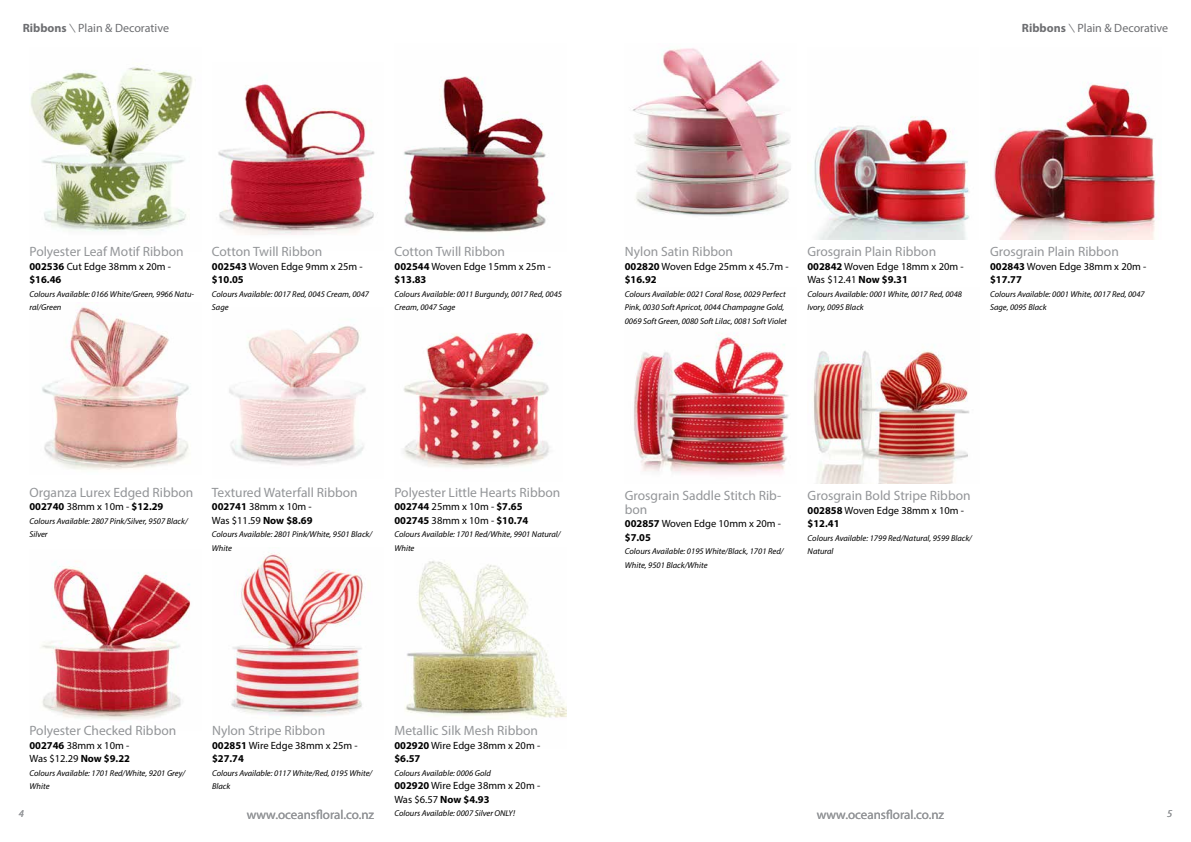
<style>
.page{position:relative;width:1191px;height:842px;background:#fff}
.page>*{position:absolute;margin:0;border:0;box-sizing:border-box;transform-origin:0 0}
.t1{font:13.5px/13.5px "Myriad Pro";color:#939598}
.t2{font:13px "Myriad Pro";color:#939598}
.t3{font:12px "Myriad Pro";color:#6d6e71}
.t4{font:10.5px/13.5px "Myriad Pro";color:#000}
.t5{font:700 10.5px/13.5px "Myriad Pro";color:#000}
.t6{font:italic 10.5px "Myriad Pro";color:#939598}
.t7{font:italic 8.5px/13.5px "Myriad Pro";color:#000}
.s1{font-weight:700}
.s2{font-style:italic}
.s3{font-weight:400}
</style>
<div class="page">
<img style="left:31px;top:67px;width:162px;height:165px">
<img style="left:42px;top:307px;width:147px;height:163px">
<img style="left:229px;top:319px;width:137px;height:147px">
<img style="left:403px;top:333px;width:147px;height:135px">
<img style="left:41px;top:561px;width:150px;height:159px">
<img style="left:231px;top:553px;width:134px;height:164px">
<img style="left:405px;top:561px;width:161px;height:158px">
<img style="left:218px;top:84px;width:157px;height:151px">
<img style="left:404px;top:76px;width:142px;height:157px">
<img style="left:632px;top:48px;width:159px;height:168px">
<img style="left:634px;top:332px;width:155px;height:143px">
<img style="left:993px;top:82px;width:166px;height:158px">
<img style="left:814px;top:116px;width:155px;height:123px">
<img style="left:813px;top:345px;width:157px;height:138px">
<h3 class="t3" style="left:23px;top:20px;width:148px"><span class="s1">Ribbons</span> <span class="s2">\</span>Plain &amp; Decorative</h3>
<h3 class="t3" style="left:1022px;top:20px;width:148px"><span class="s1">Ribbons</span> <span class="s2">\</span>Plain &amp; Decorative</h3>
<h1 class="t1" style="left:29px;top:245px;width:156px">Polyester Leaf Motif Ribbon</h1>
<p class="t4" style="left:29px;top:259px;width:143px"><span class="s1">002536</span> Cut Edge 38mm x 20m - <span class="s1">$16.46</span></p>
<p class="t7" style="left:29px;top:287px;width:166px">Colours Available: 0166 White/Green, 9966 Natu&shy;ral/Green</p>
<h1 class="t1" style="left:212px;top:245px;width:112px">Cotton Twill Ribbon</h1>
<p class="t4" style="left:212px;top:259px;width:152px"><span class="s1">002543</span> Woven Edge 9mm x 25m - <span class="s1">$10.05</span></p>
<p class="t7" style="left:212px;top:287px;width:159px">Colours Available: 0017 Red, 0045 Cream, 0047<br>Sage</p>
<h1 class="t1" style="left:394px;top:245px;width:112px">Cotton Twill Ribbon</h1>
<p class="t4" style="left:394px;top:259px;width:158px"><span class="s1">002544</span> Woven Edge 15mm x 25m - <span class="s1">$13.83</span></p>
<p class="t7" style="left:394px;top:287px;width:169px">Colours Available: 0011 Burgundy, 0017 Red, 0045<br>Cream, 0047 Sage</p>
<h1 class="t1" style="left:625px;top:245px;width:110px">Nylon Satin Ribbon</h1>
<p class="t4" style="left:625px;top:259px;width:165px"><span class="s1">002820</span> Woven Edge 25mm x 45.7m - <span class="s1">$16.92</span></p>
<p class="t7" style="left:625px;top:287px;width:164px">Colours Available: 0021 Coral Rose, 0029 Perfect<br>Pink, 0030 Soft Apricot, 0044 Champagne Gold,<br>0069 Soft Green, 0080 Soft Lilac, 0081 Soft Violet</p>
<h1 class="t1" style="left:807px;top:245px;width:130px">Grosgrain Plain Ribbon</h1>
<p class="t4" style="left:807px;top:259px;width:158px"><span class="s1">002842</span> Woven Edge 18mm x 20m -<br>Was $12.41 <span class="s1">Now $9.31</span></p>
<p class="t7" style="left:807px;top:287px;width:156px">Colours Available: 0001 White, 0017 Red, 0048<br>Ivory, 0095 Black</p>
<h1 class="t1" style="left:990px;top:245px;width:130px">Grosgrain Plain Ribbon</h1>
<p class="t4" style="left:990px;top:259px;width:158px"><span class="s1">002843</span> Woven Edge 38mm x 20m - <span class="s1">$17.77</span></p>
<p class="t7" style="left:990px;top:287px;width:156px">Colours Available: 0001 White, 0017 Red, 0047<br>Sage, 0095 Black</p>
<h1 class="t1" style="left:29px;top:485px;width:165px">Organza Lurex Edged Ribbon</h1>
<p class="t5" style="left:29px;top:500px;width:135px">002740 <span class="s3">38mm x 10m -</span> $12.29</p>
<p class="t7" style="left:29px;top:514px;width:160px">Colours Available: 2807 Pink/Silver, 9507 Black/<br>Silver</p>
<h1 class="t1" style="left:212px;top:485px;width:147px">Textured Waterfall Ribbon</h1>
<p class="t4" style="left:212px;top:500px;width:102px"><span class="s1">002741</span> 38mm x 10m -<br>Was $11.59 <span class="s1">Now $8.69</span></p>
<p class="t7" style="left:212px;top:528px;width:162px">Colours Available: 2801 Pink/White, 9501 Black/<br>White</p>
<h1 class="t1" style="left:394px;top:485px;width:167px">Polyester Little Hearts Ribbon</h1>
<p class="t5" style="left:394px;top:500px;width:135px">002744 <span class="s3">25mm x 10m -</span> $7.65<br>002745 <span class="s3">38mm x 10m -</span> $10.74</p>
<p class="t7" style="left:394px;top:528px;width:168px">Colours Available: 1701 Red/White, 9901 Natural/<br>White</p>
<h1 class="t1" style="left:625px;top:489px;width:158px">Grosgrain Saddle Stitch Rib&shy;bon</h1>
<p class="t4" style="left:625px;top:517px;width:158px"><span class="s1">002857</span> Woven Edge 10mm x 20m - <span class="s1">$7.05</span></p>
<p class="t7" style="left:625px;top:544px;width:160px">Colours Available: 0195 White/Black, 1701 Red/<br>White, 9501 Black/White</p>
<h1 class="t1" style="left:807px;top:489px;width:164px">Grosgrain Bold Stripe Ribbon</h1>
<p class="t4" style="left:807px;top:503px;width:158px"><span class="s1">002858</span> Woven Edge 38mm x 10m - <span class="s1">$12.41</span></p>
<p class="t7" style="left:807px;top:531px;width:166px">Colours Available: 1799 Red/Natural, 9599 Black/<br>Natural</p>
<h1 class="t1" style="left:29px;top:724px;width:148px">Polyester Checked Ribbon</h1>
<p class="t4" style="left:29px;top:738px;width:102px"><span class="s1">002746</span> 38mm x 10m -<br>Was $12.29 <span class="s1">Now $9.22</span></p>
<p class="t7" style="left:29px;top:766px;width:157px">Colours Available: 1701 Red/White, 9201 Grey/<br>White</p>
<h1 class="t1" style="left:212px;top:724px;width:115px">Nylon Stripe Ribbon</h1>
<p class="t4" style="left:212px;top:738px;width:147px"><span class="s1">002851</span> Wire Edge 38mm x 25m - <span class="s1">$27.74</span></p>
<p class="t7" style="left:212px;top:766px;width:162px">Colours Available: 0117 White/Red, 0195 White/<br>Black</p>
<h1 class="t1" style="left:394px;top:724px;width:145px">Metallic Silk Mesh Ribbon</h1>
<p class="t4" style="left:394px;top:738px;width:147px"><span class="s1">002920</span> Wire Edge 38mm x 20m - <span class="s1">$6.57</span></p>
<p class="t7" style="left:394px;top:766px;width:98px">Colours Available: 0006 Gold</p>
<p class="t4" style="left:394px;top:779px;width:147px"><span class="s1">002920</span> Wire Edge 38mm x 20m -<br>Was $6.57 <span class="s1">Now $4.93</span></p>
<p class="t7" style="left:394px;top:806px;width:122px">Colours Available: 0007 Silver ONLY!</p>
<p class="t6" style="left:19px;top:807px;width:7px">4</p>
<h2 class="t2" style="left:247px;top:806px;width:129px">www.oceansfloral.co.nz</h2>
<h2 class="t2" style="left:817px;top:806px;width:129px">www.oceansfloral.co.nz</h2>
<p class="t6" style="left:1167px;top:807px;width:7px">5</p>
</div>
